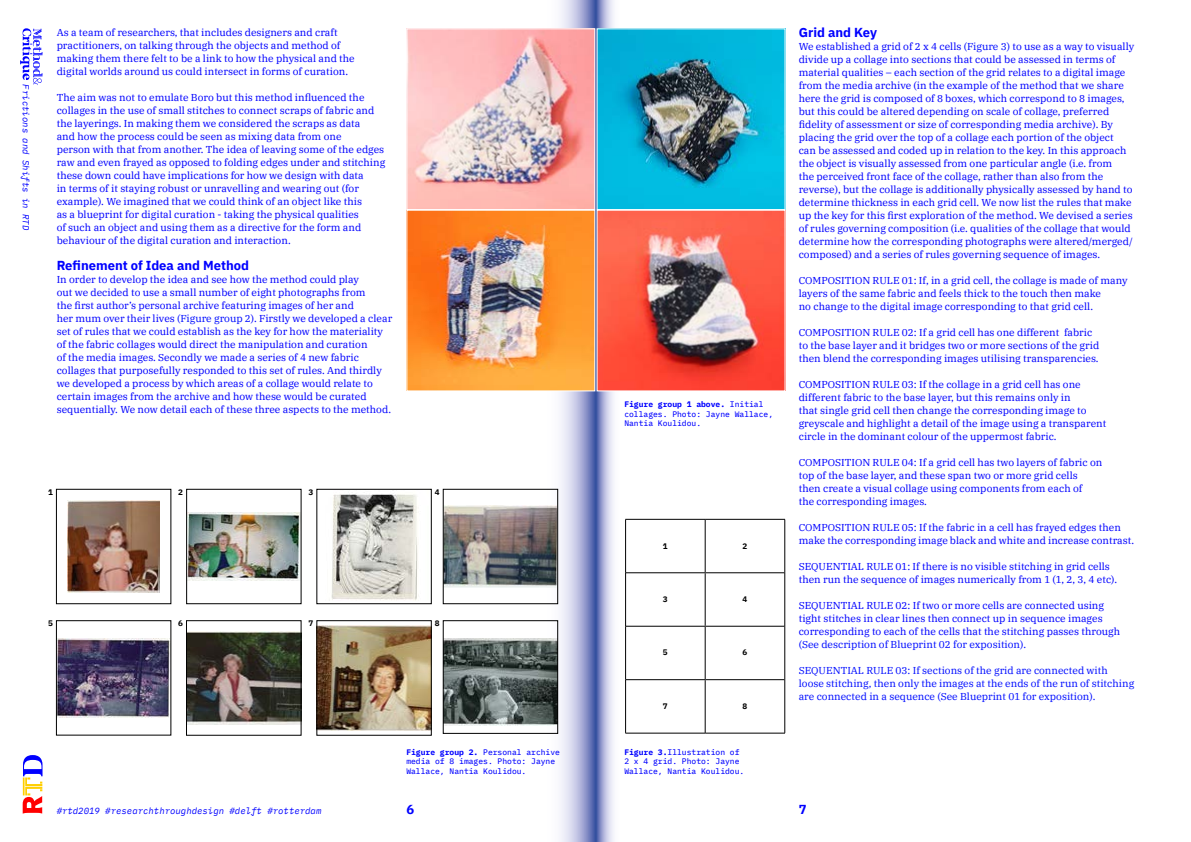
<style>
.page{position:relative;width:1191px;height:842px;background:#fff}
.page>*{position:absolute;margin:0;border:0;box-sizing:border-box;transform-origin:0 0}
.t1{font:700 13px "IBM Plex Sans";color:#00f}
.t2{font:10px/13px "IBM Plex Serif";color:#00f}
.t3{font:10px/13px "IBM Plex Serif";color:#000dff}
.t4{font:italic 9px "IBM Plex Mono";color:#00f}
.t5{font:8px/9.6px "IBM Plex Mono Text";color:#00f}
.t6{font:700 8px "IBM Plex Mono";color:#00f}
.t7{font:700 8px "IBM Plex Mono";color:#000}
.s1{color:#000dff}
.s2{font-family:"IBM Plex Mono";font-weight:700}
.s3{font-family:"IBM Plex Mono Text";font-weight:400}
</style>
<div class="page">
<svg style="left:595px;top:0;width:19px;height:842px;background:#a7afd5"></svg>
<svg style="left:539px;top:0;width:56px;height:842px"></svg>
<svg style="left:20px;top:28px;width:23px;height:57px"></svg>
<svg style="left:23px;top:755px;width:20px;height:59px"></svg>
<img style="left:408px;top:30px;width:185px;height:178px">
<div style="left:406px;top:28px;width:189px;height:182px;border:1px solid #fff"></div>
<img style="left:408px;top:212px;width:185px;height:177px">
<img style="left:598px;top:30px;width:185px;height:178px">
<img style="left:598px;top:212px;width:185px;height:177px">
<hr style="left:704px;top:520px;width:1px;height:52px;background:#000">
<hr style="left:704px;top:573px;width:1px;height:53px;background:#000">
<hr style="left:626px;top:626px;width:79px;height:1px;background:#000">
<hr style="left:705px;top:626px;width:79px;height:1px;background:#000">
<hr style="left:704px;top:627px;width:1px;height:52px;background:#000">
<hr style="left:626px;top:679px;width:79px;height:1px;background:#000">
<hr style="left:705px;top:679px;width:79px;height:1px;background:#000">
<hr style="left:704px;top:680px;width:1px;height:53px;background:#000">
<hr style="left:625px;top:519px;width:80px;height:1px;background:#000">
<hr style="left:625px;top:520px;width:1px;height:53px;background:#000">
<hr style="left:705px;top:519px;width:80px;height:1px;background:#000">
<hr style="left:784px;top:520px;width:1px;height:53px;background:#000">
<hr style="left:626px;top:572px;width:79px;height:1px;background:#000">
<hr style="left:705px;top:572px;width:79px;height:1px;background:#000">
<hr style="left:625px;top:573px;width:1px;height:53px;background:#000">
<hr style="left:784px;top:573px;width:1px;height:53px;background:#000">
<hr style="left:625px;top:626px;width:1px;height:54px;background:#000">
<hr style="left:784px;top:626px;width:1px;height:54px;background:#000">
<hr style="left:625px;top:680px;width:1px;height:53px;background:#000">
<hr style="left:784px;top:680px;width:1px;height:53px;background:#000">
<hr style="left:625px;top:733px;width:80px;height:1px;background:#000">
<hr style="left:705px;top:733px;width:80px;height:1px;background:#000">
<img style="left:68px;top:501px;width:91px;height:91px">
<div style="left:56px;top:489px;width:115px;height:115px;border:1px solid #000"></div>
<img style="left:188px;top:512px;width:111px;height:69px">
<div style="left:186px;top:489px;width:115px;height:115px;border:1px solid #000"></div>
<img style="left:331px;top:494px;width:88px;height:107px">
<div style="left:316px;top:489px;width:116px;height:115px;border:1px solid #000"></div>
<img style="left:445px;top:506px;width:111px;height:81px">
<div style="left:443px;top:489px;width:115px;height:115px;border:1px solid #000"></div>
<img style="left:58px;top:638px;width:111px;height:79px">
<div style="left:56px;top:620px;width:115px;height:116px;border:1px solid #000"></div>
<img style="left:188px;top:631px;width:111px;height:93px">
<div style="left:186px;top:620px;width:115px;height:116px;border:1px solid #000"></div>
<img style="left:318px;top:625px;width:112px;height:106px">
<div style="left:316px;top:620px;width:116px;height:116px;border:1px solid #000"></div>
<img style="left:445px;top:639px;width:111px;height:87px">
<div style="left:443px;top:620px;width:115px;height:114px;border:1px solid #000"></div>
<p class="t4" style="left:33px;top:84px;width:147px;rotate:90deg">Frictions and Shifts in RTD</p>
<p class="t2" style="left:57px;top:25px;width:299px">As a team of researchers, that includes designers and craft practitioners, on talking through the objects and method of making them there felt to be a link to how the physical and the digital worlds around us could intersect in forms of curation.</p>
<p class="t2" style="left:57px;top:90px;width:330px">The aim was not to emulate Boro but this method influenced the collages in the use of small stitches to connect scraps of fabric and the layerings. In making them we considered the scraps as data<br>and how the process could be seen as mixing data from one<br>person with that from another. The idea of leaving some of the edges raw and even frayed as opposed to folding edges under and stitching these down could have implications for how we design with data<br>in terms of it staying robust or unravelling and wearing out (for example). We imagined that we could think of an object like this<br>as a blueprint for digital curation - taking the physical qualities<br>of such an object and using them as a directive for the form and behaviour of the digital curation and interaction.</p>
<h1 class="t1" style="left:57px;top:255px;width:194px">Refinement of Idea and Method</h1>
<p class="t2" style="left:57px;top:272px;width:337px">In order to develop the idea and see how the method could play<br>out we decided to use a small number of eight photographs from<br>the first author’s personal archive featuring images of her and<br>her mum over their lives <span class="s1">(Figure group 2</span>). Firstly we developed a clear set of rules that we could establish as the key for how the materiality of the fabric collages would direct the manipulation and curation<br>of the media images. Secondly we made a series of 4 new fabric collages that purposefully responded to this set of rules. And thirdly we developed a process by which areas of a collage would relate to certain images from the archive and how these would be curated sequentially. We now detail each of these three aspects to the method.</p>
<p class="t7" style="left:48px;top:486px;width:6px">1</p>
<p class="t7" style="left:178px;top:486px;width:6px">2</p>
<p class="t7" style="left:308px;top:486px;width:6px">3</p>
<p class="t7" style="left:435px;top:486px;width:6px">4</p>
<p class="t7" style="left:48px;top:617px;width:6px">5</p>
<p class="t7" style="left:178px;top:617px;width:6px">6</p>
<p class="t7" style="left:308px;top:617px;width:6px">7</p>
<p class="t7" style="left:435px;top:617px;width:6px">8</p>
<p class="t5" style="left:406px;top:746px;width:155px"><span class="s2">Figure group 2.</span> Personal archive media of 8 images. Photo: Jayne<br>Wallace, Nantia Koulidou.</p>
<p class="t6" style="left:624px;top:398px;width:141px">Figure group 1 above. <span class="s3">Initial</span></p>
<p class="t5" style="left:624px;top:408px;width:150px">collages. Photo: Jayne Wallace,<br>Nantia Koulidou.</p>
<p class="t7" style="left:663px;top:539px;width:6px">1</p>
<p class="t7" style="left:742px;top:539px;width:6px">2</p>
<p class="t7" style="left:663px;top:593px;width:6px">3</p>
<p class="t7" style="left:742px;top:593px;width:6px">4</p>
<p class="t7" style="left:663px;top:646px;width:6px">5</p>
<p class="t7" style="left:742px;top:646px;width:6px">6</p>
<p class="t7" style="left:663px;top:700px;width:6px">7</p>
<p class="t7" style="left:742px;top:700px;width:6px">8</p>
<p class="t5" style="left:624px;top:746px;width:121px"><span class="s2">Figure 3.</span>Illustration of<br>2 x 4 grid. Photo: Jayne<br>Wallace, Nantia Koulidou.</p>
<h1 class="t1" style="left:798px;top:22px;width:80px">Grid and Key</h1>
<p class="t2" style="left:798px;top:39px;width:337px">We established a grid of 2 x 4 cells <span class="s1">(Figure 3)</span> to use as a way to visually divide up a collage into sections that could be assessed in terms of material qualities – each section of the grid relates to a digital image from the media archive (in the example of the method that we share here the grid is composed of 8 boxes, which correspond to 8 images, but this could be altered depending on scale of collage, preferred fidelity of assessment or size of corresponding media archive). By placing the grid over the top of a collage each portion of the object<br>can be assessed and coded up in relation to the key. In this approach the object is visually assessed from one particular angle (i.e. from<br>the perceived front face of the collage, rather than also from the reverse), but the collage is additionally physically assessed by hand to determine thickness in each grid cell. We now list the rules that make up the key for this first exploration of the method. We devised a series of rules governing composition (i.e. qualities of the collage that would determine how the corresponding photographs were altered/merged/ composed) and a series of rules governing sequence of images.</p>
<p class="t2" style="left:798px;top:273px;width:330px">COMPOSITION RULE 01: If, in a grid cell, the collage is made of many layers of the same fabric and feels thick to the touch then make<br>no change to the digital image corresponding to that grid cell.</p>
<p class="t2" style="left:798px;top:325px;width:302px">COMPOSITION RULE 02: If a grid cell has one different fabric to the base layer and it bridges two or more sections of the grid then blend the corresponding images utilising transparencies.</p>
<p class="t2" style="left:798px;top:377px;width:309px">COMPOSITION RULE 03: If the collage in a grid cell has one different fabric to the base layer, but this remains only in<br>that single grid cell then change the corresponding image to greyscale and highlight a detail of the image using a transparent circle in the dominant colour of the uppermost fabric.</p>
<p class="t2" style="left:798px;top:455px;width:305px">COMPOSITION RULE 04: If a grid cell has two layers of fabric on top of the base layer, and these span two or more grid cells<br>then create a visual collage using components from each of<br>the corresponding images.</p>
<p class="t2" style="left:798px;top:520px;width:337px">COMPOSITION RULE 05: If the fabric in a cell has frayed edges then make the corresponding image black and white and increase contrast.</p>
<p class="t2" style="left:798px;top:559px;width:320px">SEQUENTIAL RULE 01: If there is no visible stitching in grid cells then run the sequence of images numerically from 1 (1, 2, 3, 4 etc).</p>
<p class="t2" style="left:798px;top:598px;width:323px">SEQUENTIAL RULE 02: If two or more cells are connected using tight stitches in clear lines then connect up in sequence images corresponding to each of the cells that the stitching passes through</p>
<p class="t3" style="left:798px;top:637px;width:229px">(See description of Blueprint 02 for exposition).</p>
<p class="t3" style="left:798px;top:663px;width:337px">SEQUENTIAL RULE 03: If sections of the grid are connected with loose stitching, then only the images at the ends of the run of stitching are connected in a sequence (See Blueprint 01 for exposition).</p>
<p class="t4" style="left:57px;top:803px;width:266px">#rtd2019 #researchthroughdesign #delft #rotterdam</p>
<h1 class="t1" style="left:406px;top:799px;width:9px">6</h1>
<h1 class="t1" style="left:798px;top:799px;width:9px">7</h1>
</div>
